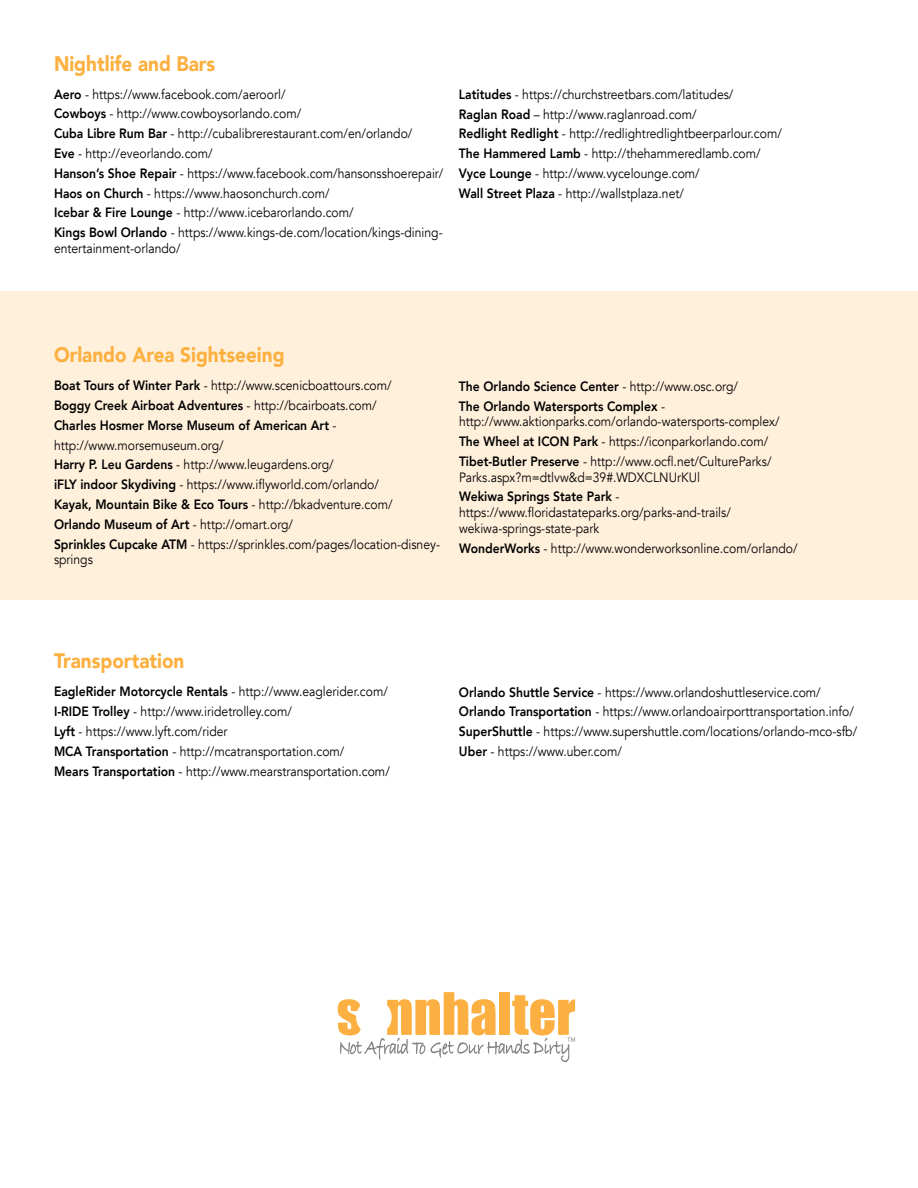
<style>
.page{position:relative;width:918px;height:1188px;background:#fff}
.page>*{position:absolute;margin:0;border:0;box-sizing:border-box;transform-origin:0 0}
.t1{font:900 21px "Avenir";color:#fbb040;scale:.9 1}
.t2{font:13.5px/19.8px "Avenir";color:#000;scale:.9 1}
.t3{font:800 13.5px/19.8px "Avenir";color:#000;scale:.9 1}
.s1{font-weight:800}
.s2{font-weight:400}
</style>
<div class="page">
<div style="left:0;top:292px;width:918px;height:308px;background:#fff0dc"></div>
<svg style="left:338px;top:992px;width:237px;height:70px"></svg>
<h1 class="t1" style="left:54px;top:45px;width:181px">Nightlife and Bars</h1>
<p class="t2" style="left:54px;top:84px;width:434px"><span class="s1">Aero</span> - https://www.facebook.com/aeroorl/<br><span class="s1">Cowboys</span> - http://www.cowboysorlando.com/<br><span class="s1">Cuba Libre Rum Bar</span> - http://cubalibrerestaurant.com/en/orlando/<br><span class="s1">Eve</span> - http://eveorlando.com/<br><span class="s1">Hanson’s Shoe Repair</span> - https://www.facebook.com/hansonsshoerepair/ <span class="s1">Haos on Church</span> - https://www.haosonchurch.com/<br><span class="s1">Icebar &amp; Fire Lounge</span> - http://www.icebarorlando.com/<br><span class="s1">Kings Bowl Orlando</span> - https://www.kings-de.com/location/kings-dining-</p>
<p class="t2" style="left:54px;top:239px;width:142px">entertainment-orlando/</p>
<p class="t2" style="left:459px;top:84px;width:360px"><span class="s1">Latitudes</span> - https://churchstreetbars.com/latitudes/<br><span class="s1">Raglan Road</span> – http://www.raglanroad.com/<br><span class="s1">Redlight Redlight</span> - http://redlightredlightbeerparlour.com/ <span class="s1">The Hammered Lamb</span> - http://thehammeredlamb.com/ <span class="s1">Vyce Lounge</span> - http://www.vycelounge.com/<br><span class="s1">Wall Street Plaza</span> - http://wallstplaza.net/</p>
<h1 class="t1" style="left:54px;top:337px;width:258px">Orlando Area Sightseeing</h1>
<p class="t2" style="left:54px;top:376px;width:430px"><span class="s1">Boat Tours of Winter Park</span> - http://www.scenicboattours.com/<br><span class="s1">Boggy Creek Airboat Adventures</span> - http://bcairboats.com/<br><span class="s1">Charles Hosmer Morse Museum of American Art</span> - http://www.morsemuseum.org/<br><span class="s1">Harry P. Leu Gardens</span> - http://www.leugardens.org/<br><span class="s1">iFLY indoor Skydiving</span> - https://www.iflyworld.com/orlando/<br><span class="s1">Kayak, Mountain Bike &amp; Eco Tours</span> - http://bkadventure.com/ <span class="s1">Orlando Museum of Art</span> - http://omart.org/<br><span class="s1">Sprinkles Cupcake ATM</span> - https://sprinkles.com/pages/location-disney-</p>
<p class="t2" style="left:54px;top:550px;width:45px">springs</p>
<p class="t3" style="left:459px;top:376px;width:311px">The Orlando Science Center <span class="s2">- http://www.osc.org/<br></span>The Orlando Watersports Complex <span class="s2">-</span></p>
<p class="t2" style="left:459px;top:412px;width:358px">http://www.aktionparks.com/orlando-watersports-complex/<br><span class="s1">The Wheel at ICON Park</span> - https://iconparkorlando.com/<br><span class="s1">Tibet-Butler Preserve</span> - http://www.ocfl.net/CultureParks/</p>
<p class="t2" style="left:459px;top:467px;width:269px">Parks.aspx?m=dtlvw&amp;d=39#.WDXCLNUrKUl<br><span class="s1">Wekiwa Springs State Park</span> -</p>
<p class="t2" style="left:459px;top:505px;width:304px;line-height:15.8px">https://www.floridastateparks.org/parks-and-trails/ wekiwa-springs-state-park</p>
<p class="t2" style="left:459px;top:538px;width:378px"><span class="s1">WonderWorks</span> - http://www.wonderworksonline.com/orlando/</p>
<h1 class="t1" style="left:54px;top:643px;width:147px">Transportation</h1>
<p class="t2" style="left:54px;top:682px;width:375px"><span class="s1">EagleRider Motorcycle Rentals</span> - http://www.eaglerider.com/ <span class="s1">I-RIDE Trolley</span> - http://www.iridetrolley.com/<br><span class="s1">Lyft</span> - https://www.lyft.com/rider<br><span class="s1">MCA Transportation</span> - http://mcatransportation.com/<br><span class="s1">Mears Transportation</span> - http://www.mearstransportation.com/</p>
<p class="t2" style="left:459px;top:682px;width:444px"><span class="s1">Orlando Shuttle Service</span> - https://www.orlandoshuttleservice.com/ <span class="s1">Orlando Transportation</span> - https://www.orlandoairporttransportation.info/ <span class="s1">SuperShuttle</span> - https://www.supershuttle.com/locations/orlando-mco-sfb/ <span class="s1">Uber</span> - https://www.uber.com/</p>
</div>
